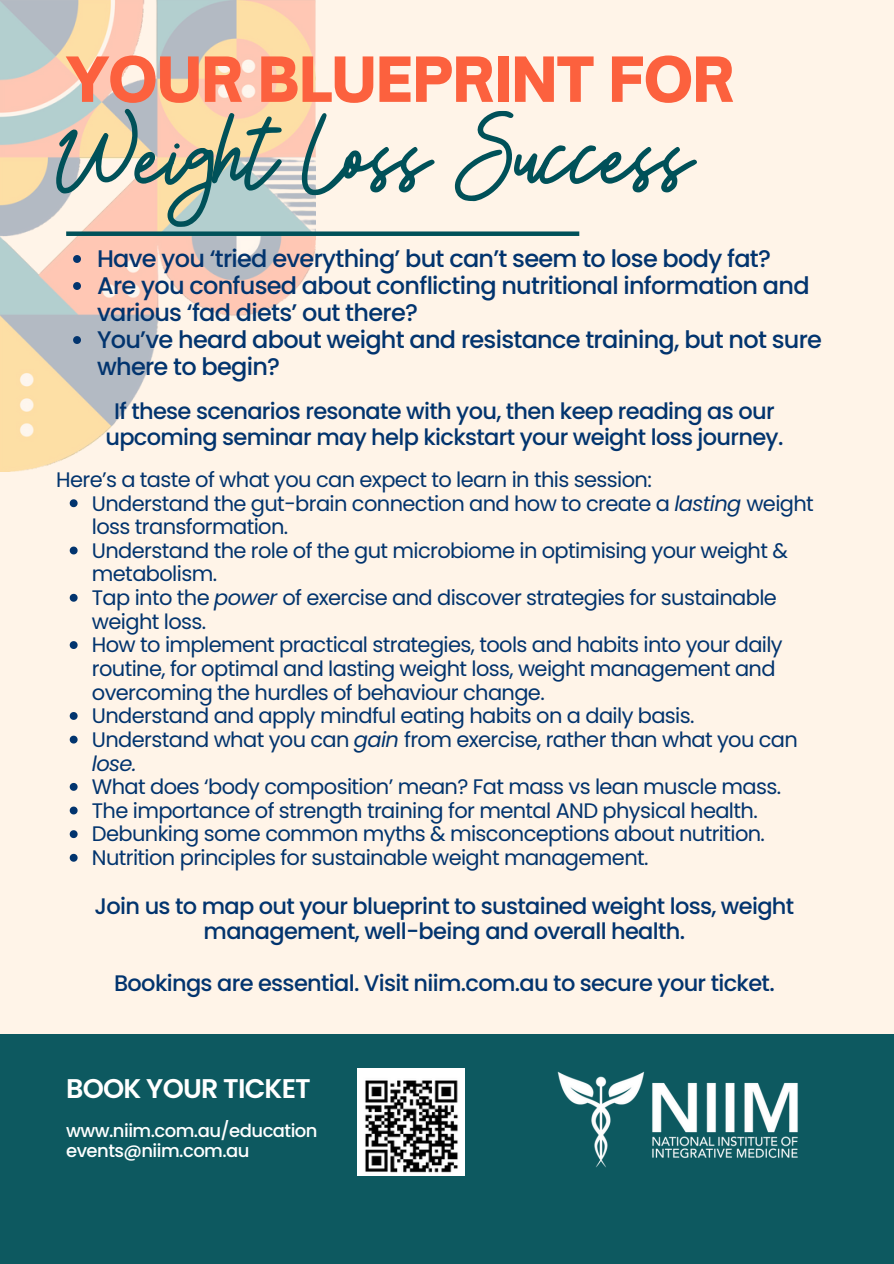
<style>
.page{position:relative;width:894px;height:1264px;background:#fff}
.page>*{position:absolute;margin:0;border:0;box-sizing:border-box;transform-origin:0 0}
.t1{font:105.75px "Beauty Salon Script";letter-spacing:-.01em;color:#005159}
.t2{font:900 59.55px "Open Sauce One";letter-spacing:-.01em;color:#fc613e}
.t3{font:600 27px "Poppins";letter-spacing:-.03em;color:#fff}
.t4{font:500 24px/27px "Poppins";letter-spacing:-.03em;color:#02346e}
.t5{font:500 22.5px/25.8px "Poppins";letter-spacing:-.03em;color:#02346e;text-align:center}
.t6{font:21px/23.7px "Poppins";letter-spacing:-.03em;color:#02346e}
.t7{font:500 18px "Poppins";letter-spacing:-.03em;color:#fff}
.s1{font-style:italic}
</style>
<div class="page">
<div style="left:0;top:0;width:893px;height:1263px;background:#fff4e8"></div>
<div style="left:0;top:1033px;width:893px;height:230px;background:#0d5960"></div>
<img style="left:0;top:0;width:315px;height:472px">
<div style="left:66px;top:231px;width:513px;height:5px;background:#005159"></div>
<img style="left:557px;top:1071px;width:241px;height:97px">
<div style="left:357px;top:1068px;width:108px;height:107px;background:#fff"></div>
<svg style="left:73px;top:255px;width:8px;height:8px"></svg>
<svg style="left:73px;top:282px;width:8px;height:8px"></svg>
<svg style="left:73px;top:336px;width:8px;height:8px"></svg>
<svg style="left:70px;top:499px;width:8px;height:8px"></svg>
<svg style="left:70px;top:546px;width:8px;height:8px"></svg>
<svg style="left:70px;top:594px;width:8px;height:7px"></svg>
<svg style="left:70px;top:641px;width:8px;height:8px"></svg>
<svg style="left:70px;top:712px;width:8px;height:8px"></svg>
<svg style="left:70px;top:735px;width:8px;height:8px"></svg>
<svg style="left:70px;top:783px;width:8px;height:7px"></svg>
<svg style="left:70px;top:806px;width:8px;height:8px"></svg>
<svg style="left:70px;top:830px;width:8px;height:8px"></svg>
<svg style="left:70px;top:853px;width:8px;height:8px"></svg>
<img style="left:365px;top:1080px;width:93px;height:93px">
<h2 class="t2" style="left:66px;top:42px;width:669px">YOUR BLUEPRINT FOR</h2>
<h1 class="t1" style="left:56px;top:105px;width:638px">Weight Loss Success</h1>
<p class="t4" style="left:97px;top:245px;width:675px">Have you ‘tried everything’ but can’t seem to lose body fat?</p>
<p class="t4" style="left:97px;top:272px;width:713px">Are you confused about conflicting nutritional information and various ‘fad diets’ out there?</p>
<p class="t4" style="left:97px;top:326px;width:726px">You’ve heard about weight and resistance training, but not sure where to begin?</p>
<h4 class="t5" style="left:105px;top:398px;width:679px">If these scenarios resonate with you, then keep reading as our upcoming seminar may help kickstart your weight loss journey.</h4>
<h6 class="t6" style="left:56px;top:467px;width:597px">Here’s a taste of what you can expect to learn in this session:</h6>
<p class="t6" style="left:92px;top:491px;width:723px">Understand the gut-brain connection and how to create a <span class="s1">lasting</span> weight loss transformation.</p>
<p class="t6" style="left:92px;top:538px;width:697px">Understand the role of the gut microbiome in optimising your weight &amp; metabolism.</p>
<p class="t6" style="left:92px;top:586px;width:686px">Tap into the <span class="s1">power</span> of exercise and discover strategies for sustainable weight loss.</p>
<p class="t6" style="left:92px;top:633px;width:692px">How to implement practical strategies, tools and habits into your daily routine, for optimal and lasting weight loss, weight management and overcoming the hurdles of behaviour change.</p>
<p class="t6" style="left:92px;top:704px;width:604px">Understand and apply mindful eating habits on a daily basis.</p>
<p class="t6" style="left:92px;top:727px;width:707px">Understand what you can <span class="s1">gain</span> from exercise, rather than what you can <span class="s1">lose.</span></p>
<p class="t6" style="left:92px;top:775px;width:690px">What does ‘body composition’ mean? Fat mass vs lean muscle mass.</p>
<p class="t6" style="left:92px;top:798px;width:667px">The importance of strength training for mental AND physical health.</p>
<p class="t6" style="left:92px;top:822px;width:674px">Debunking some common myths &amp; misconceptions about nutrition.</p>
<p class="t6" style="left:92px;top:845px;width:558px">Nutrition principles for sustainable weight management.</p>
<h4 class="t5" style="left:95px;top:892px;width:701px">Join us to map out your blueprint to sustained weight loss, weight management, well-being and overall health.</h4>
<h4 class="t5" style="left:114px;top:970px;width:662px">Bookings are essential. Visit niim.com.au to secure your ticket.</h4>
<p class="t3" style="left:66px;top:1069px;width:246px">BOOK YOUR TICKET</p>
<h3 class="t7" style="left:66px;top:1118px;width:253px">www.niim.com.au/education</h3>
<p class="t7" style="left:66px;top:1138px;width:185px">events@niim.com.au</p>
</div>
